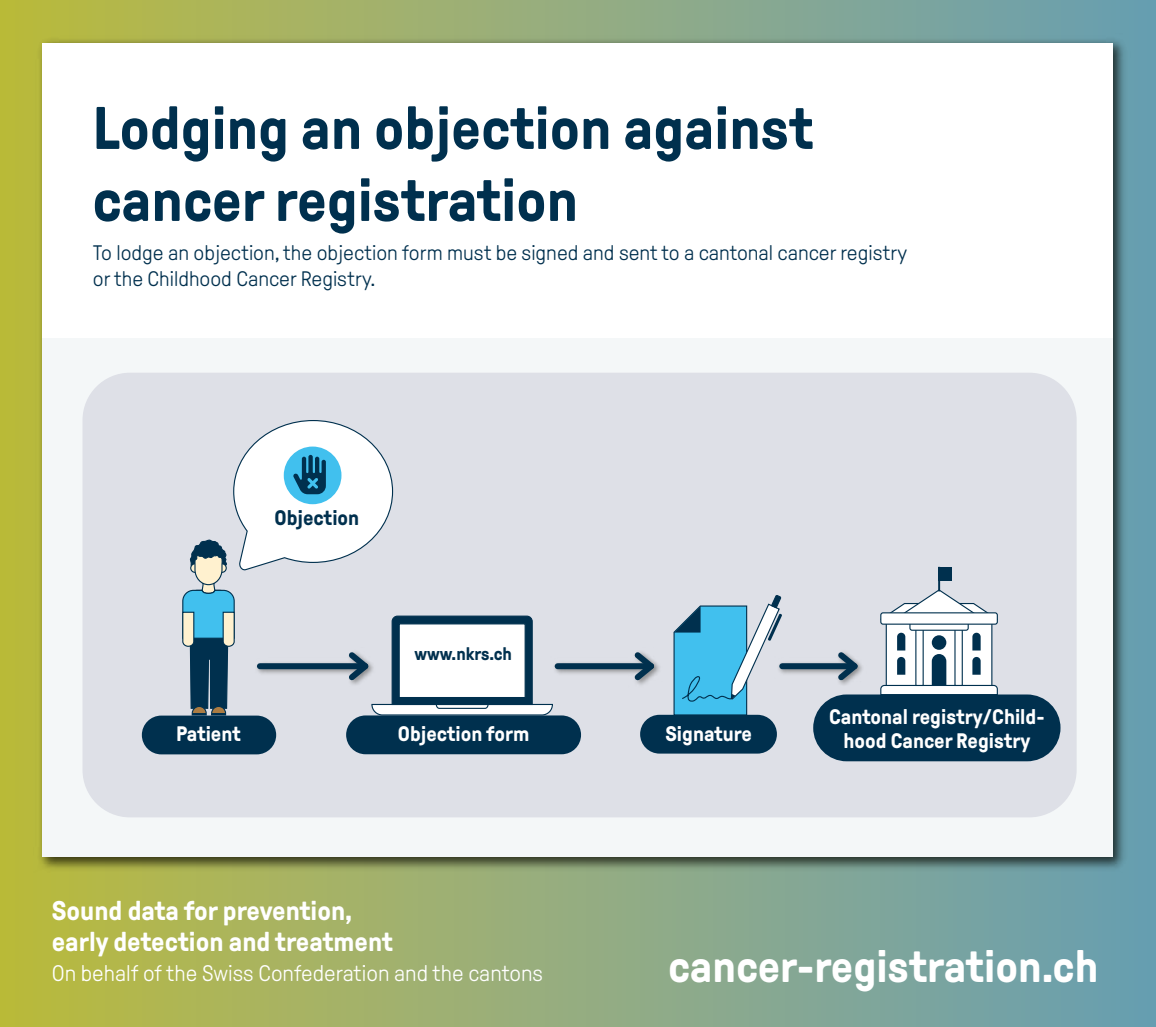
<style>
.page{position:relative;width:1156px;height:1027px;background:#fff}
.page>*{position:absolute;margin:0;border:0;box-sizing:border-box;transform-origin:0 0}
.t1{font:700 60px/72px "GT Pressura";color:#00304e}
.t2{font:700 45px "GT Pressura";color:#fff}
.t3{font:700 27px/31.5px "GT Pressura";color:#fff}
.t4{font:300 22.5px "GT Pressura";color:#fff}
.t5{font:300 21px/25.2px "GT Pressura";color:#00304e}
.t6{font:700 21px/24px "GT Pressura";color:#fff;text-align:center}
.t7{font:700 21px "GT Pressura";color:#00304e}
.t8{font:700 18px "GT Pressura";color:#00304e}
</style>
<div class="page">
<div style="left:1px;top:1px;width:1154px;height:1026px;background:linear-gradient(to right,#bdba43,#6a9fb7)"></div>
<img style="left:34px;top:34px;width:1096px;height:840px">
<div style="left:43px;top:338px;width:1070px;height:519px;background:#f4f7f8"></div>
<div style="left:43px;top:43px;width:1070px;height:295px;background:#fff"></div>
<div style="left:82px;top:373px;width:994px;height:444px;background:#dee0e7;border-radius:47px"></div>
<img style="left:554px;top:662px;width:75px;height:12px">
<svg style="left:629px;top:652px;width:30px;height:33px"></svg>
<div style="left:557px;top:663px;width:93px;height:6px;background:#00304e"></div>
<svg style="left:832px;top:650px;width:30px;height:36px"></svg>
<div style="left:782px;top:663px;width:72px;height:6px;background:#00304e"></div>
<div style="left:142px;top:716px;width:134px;height:38px;background:#00304e;border-radius:19px"></div>
<div style="left:813px;top:694px;width:247px;height:67px;background:#00304e;border-radius:33px"></div>
<div style="left:885px;top:619px;width:107px;height:73px;background:#fff;border:1px solid #00304e"></div>
<svg style="left:891px;top:567px;width:107px;height:54px"></svg>
<div style="left:937px;top:567px;width:14px;height:13px;background:#00304e"></div>
<div style="left:909px;top:619px;width:59px;height:12px;border:1px solid #00304e;border-radius:2px"></div>
<div style="left:880px;top:613px;width:117px;height:11px;background:#fff;border-radius:2px"></div>
<div style="left:880px;top:612px;width:117px;height:13px;border:1px solid #00304e;border-radius:2px"></div>
<svg style="left:879px;top:633px;width:119px;height:62px"></svg>
<div style="left:931px;top:635px;width:15px;height:15px;background:#00304e;border-radius:50%"></div>
<div style="left:640px;top:715px;width:136px;height:39px;background:#00304e;border-radius:19px"></div>
<div style="left:346px;top:715px;width:235px;height:39px;background:#00304e;border-radius:19px"></div>
<svg style="left:672px;top:595px;width:110px;height:148px"></svg>
<svg style="left:182px;top:420px;width:371px;height:296px"></svg>
<h1 class="t1" style="left:92px;top:93px;width:722px">Lodging an objection against cancer registration</h1>
<p class="t5" style="left:93px;top:241px;width:815px">To lodge an objection, the objection form must be signed and sent to a cantonal cancer registry or the Childhood Cancer Registry.</p>
<p class="t7" style="left:274px;top:506px;width:86px">Objection</p>
<p class="t6" style="left:176px;top:722px;width:66px">Patient</p>
<p class="t8" style="left:414px;top:644px;width:99px">www.nkrs.ch</p>
<p class="t6" style="left:398px;top:722px;width:133px">Objection form</p>
<p class="t6" style="left:665px;top:722px;width:88px">Signature</p>
<p class="t6" style="left:829px;top:705px;width:217px">Cantonal registry/Child&shy;hood Cancer Registry</p>
<p class="t3" style="left:52px;top:895px;width:342px">Sound data for prevention, early detection and treatment</p>
<p class="t4" style="left:52px;top:962px;width:492px">On behalf of the Swiss Confederation and the cantons</p>
<h2 class="t2" style="left:668px;top:942px;width:431px">cancer-registration.ch</h2>
</div>
